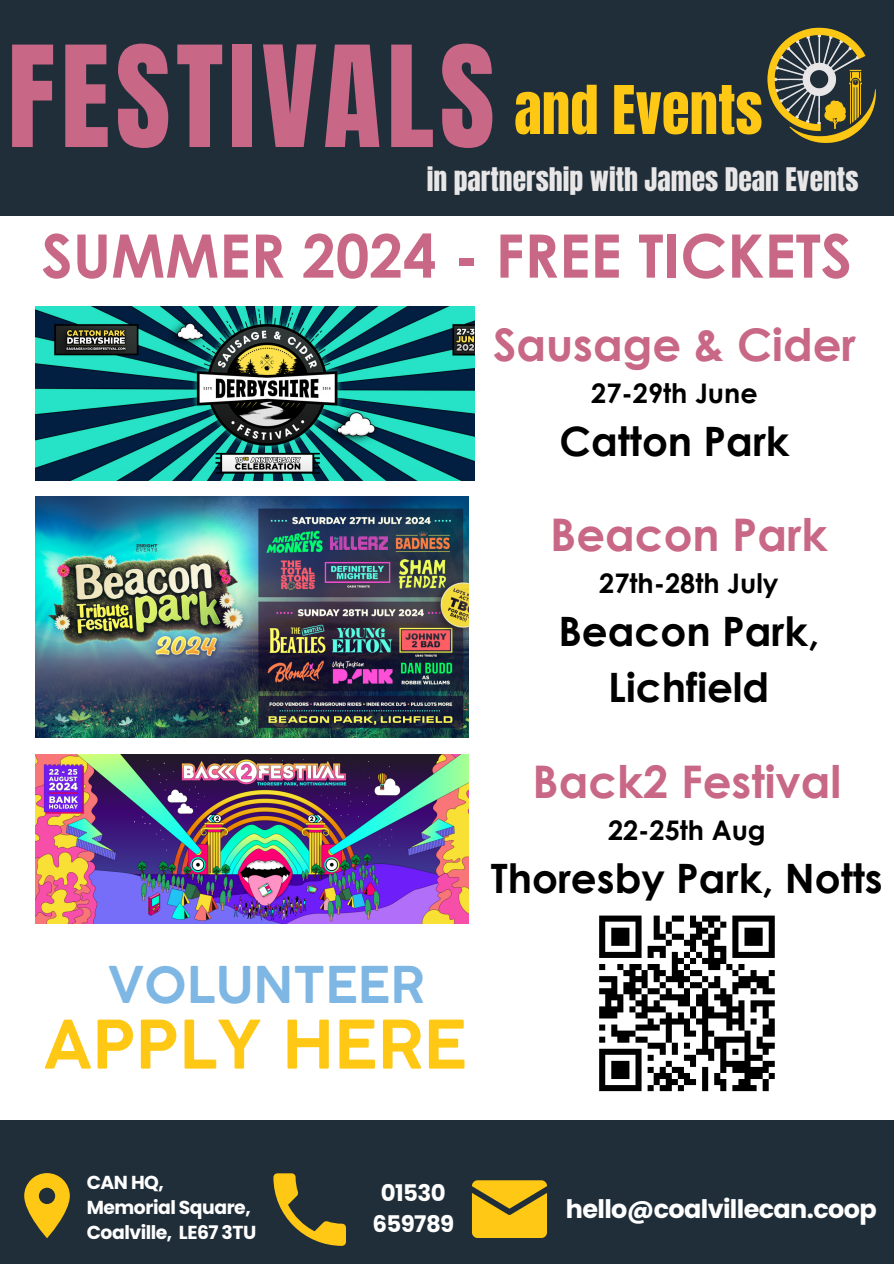
<style>
.page{position:relative;width:894px;height:1264px;background:#fff}
.page>*{position:absolute;margin:0;border:0;box-sizing:border-box;transform-origin:0 0}
.t1{font:119.25px "Anton";letter-spacing:.045em;color:#c86886}
.t2{font:600 66px "COCOGOOSE";color:#ffc814}
.t3{font:700 60px "Century Gothic";color:#c86886}
.t4{font:57px "Anton";color:#ffc814}
.t5{font:600 49.5px "COCOGOOSE";color:#7eb7e4}
.t6{font:700 45px "Century Gothic";color:#c86886}
.t7{font:700 40.5px/56.2px "Century Gothic";color:#000;text-align:center}
.t8{font:27.6px "Anton";color:#e8e6e6}
.t9{font:700 27px "Century Gothic";color:#000}
.t10{font:700 25.5px "Poppins";letter-spacing:-.025em;color:#fff}
.t11{font:700 22.95px "Poppins";letter-spacing:-.025em;color:#fff}
.t12{font:700 18.75px "Poppins";letter-spacing:-.025em;color:#fff}
</style>
<div class="page">
<div style="left:0;top:1120px;width:893px;height:143px;background:#202e39"></div>
<div style="left:0;top:0;width:893px;height:216px;background:#202e39"></div>
<svg style="left:24px;top:1173px;width:46px;height:65px"></svg>
<svg style="left:273px;top:1173px;width:72px;height:72px"></svg>
<svg style="left:472px;top:1180px;width:75px;height:57px"></svg>
<img style="left:767px;top:27px;width:107px;height:115px">
<img style="left:35px;top:754px;width:433px;height:169px">
<img style="left:35px;top:307px;width:439px;height:173px">
<img style="left:35px;top:496px;width:433px;height:241px">
<svg style="left:599px;top:915px;width:176px;height:177px"></svg>
<h2 class="t1" style="left:8px;top:11px;width:488px">FESTIVALS</h2>
<h4 class="t4" style="left:514px;top:69px;width:250px">and Events</h4>
<h6 class="t8" style="left:426px;top:160px;width:433px">in partnership with James Dean Events</h6>
<p class="t3" style="left:42px;top:217px;width:811px">SUMMER 2024 - FREE TICKETS</p>
<h5 class="t6" style="left:493px;top:316px;width:364px">Sausage &amp; Cider</h5>
<h5 class="t9" style="left:591px;top:375px;width:168px">27-29th June</h5>
<h5 class="t7" style="left:559px;top:411px;width:231px">Catton Park</h5>
<p class="t6" style="left:550px;top:506px;width:279px">Beacon Park</p>
<p class="t9" style="left:599px;top:565px;width:181px">27th-28th July</p>
<p class="t7" style="left:558px;top:601px;width:262px">Beacon Park,<br>Lichfield</p>
<p class="t5" style="left:108px;top:965px;width:318px">VOLUNTEER</p>
<p class="t2" style="left:43px;top:1019px;width:425px">APPLY HERE</p>
<p class="t6" style="left:532px;top:753px;width:310px">Back2 Festival</p>
<p class="t9" style="left:608px;top:812px;width:159px">22-25th Aug</p>
<p class="t7" style="left:490px;top:848px;width:393px">Thoresby Park, Notts</p>
<h1 class="t12" style="left:87px;top:1169px;width:79px">CAN HQ,</h1>
<p class="t12" style="left:87px;top:1194px;width:165px">Memorial Square,</p>
<p class="t12" style="left:87px;top:1219px;width:171px">Coalville, LE67 3TU</p>
<h3 class="t11" style="left:381px;top:1176px;width:66px">01530</h3>
<p class="t11" style="left:372px;top:1207px;width:83px">659789</p>
<h2 class="t10" style="left:565px;top:1191px;width:312px">hello@coalvillecan.coop</h2>
</div>
